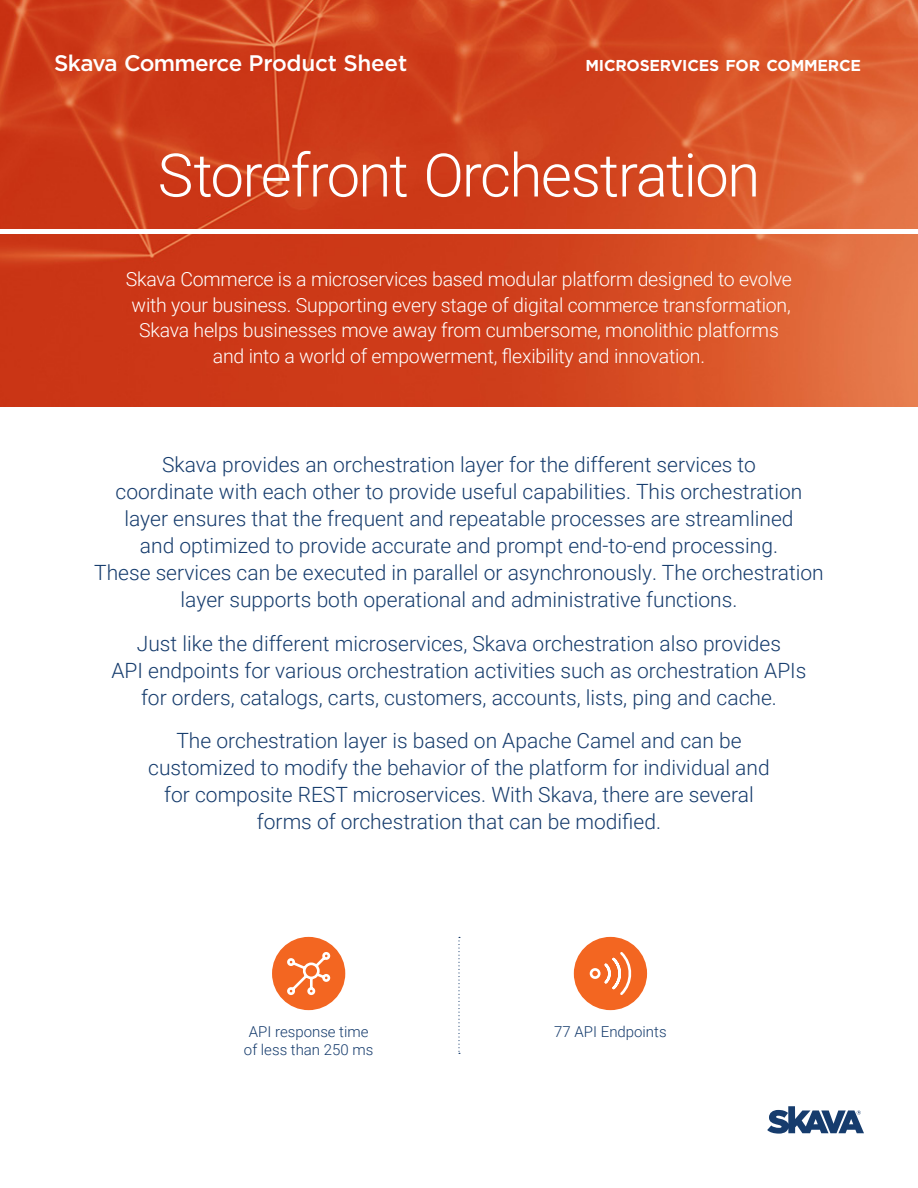
<style>
.page{position:relative;width:918px;height:1188px;background:#fff}
.page>*{position:absolute;margin:0;border:0;box-sizing:border-box;transform-origin:0 0}
.t1{font:300 60px "Roboto";letter-spacing:-.03em;color:#fff}
.t2{font:500 22.5px "Gotham";letter-spacing:-.025em;color:#fff}
.t3{font:300 21px/27px "Roboto";color:#163c6d;text-align:center}
.t4{font:300 19.5px/25.5px "Roboto";letter-spacing:-.01em;color:#fff;text-align:center}
.t5{font:700 15.75px "Gotham";letter-spacing:-.015em;color:#fff}
.t6{font:300 15px/18px "Roboto";color:#163c6d;text-align:center}
</style>
<div class="page">
<svg style="left:767px;top:1106px;width:97px;height:28px"></svg>
<img style="left:0;top:0;width:918px;height:407px">
<div style="left:272px;top:937px;width:73px;height:73px;background:#f36621;border-radius:50%"></div>
<svg style="left:287px;top:952px;width:44px;height:43px"></svg>
<div style="left:574px;top:937px;width:73px;height:73px;background:#f36621;border-radius:50%"></div>
<svg style="left:589px;top:952px;width:43px;height:43px"></svg>
<svg style="left:458px;top:937px;width:2px;height:117px"></svg>
<hr style="left:0;top:229px;width:918px;height:4px;background:#fff">
<p class="t2" style="left:54px;top:49px;width:355px">Skava Commerce Product Sheet</p>
<p class="t5" style="left:586px;top:55px;width:277px">MICROSERVICES FOR COMMERCE</p>
<p class="t1" style="left:158px;top:133px;width:604px">Storefront Orchestration</p>
<p class="t4" style="left:126px;top:266px;width:668px">Skava Commerce is a microservices based modular platform designed to evolve with your business. Supporting every stage of digital commerce transformation, Skava helps businesses move away from cumbersome, monolithic platforms and into a world of empowerment, flexibility and innovation.</p>
<p class="t3" style="left:94px;top:450px;width:731px">Skava provides an orchestration layer for the different services to<br>coordinate with each other to provide useful capabilities. This orchestration layer ensures that the frequent and repeatable processes are streamlined<br>and optimized to provide accurate and prompt end-to-end processing.<br>These services can be executed in parallel or asynchronously. The orchestration layer supports both operational and administrative functions.</p>
<p class="t3" style="left:112px;top:629px;width:696px">Just like the different microservices, Skava orchestration also provides<br>API endpoints for various orchestration activities such as orchestration APIs for orders, catalogs, carts, customers, accounts, lists, ping and cache.</p>
<p class="t3" style="left:148px;top:727px;width:623px">The orchestration layer is based on Apache Camel and can be customized to modify the behavior of the platform for individual and for composite REST microservices. With Skava, there are several forms of orchestration that can be modified.</p>
<p class="t6" style="left:244px;top:1022px;width:131px">API response time of less than 250 ms</p>
<p class="t6" style="left:554px;top:1022px;width:114px">77 API Endpoints</p>
</div>
